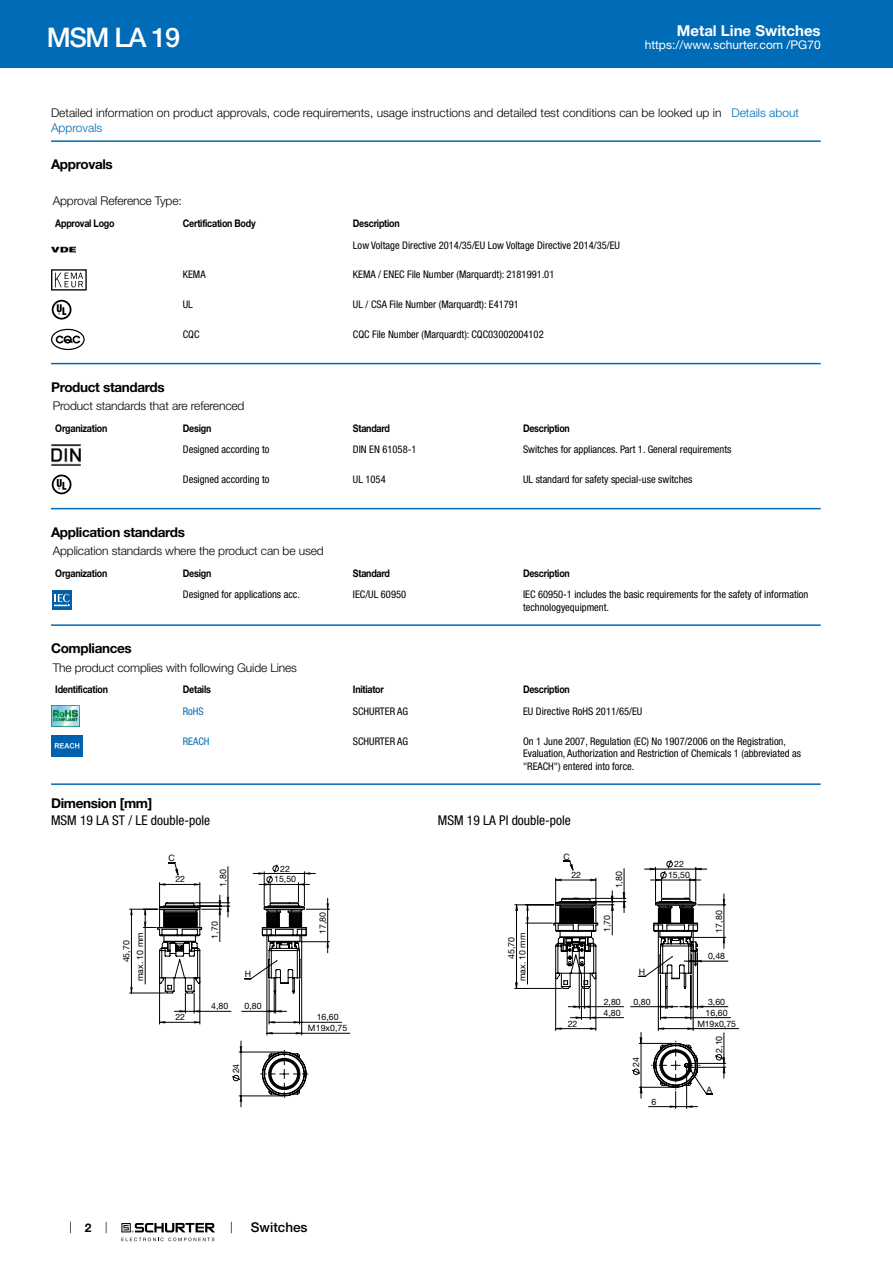
<style>
.page{position:relative;width:893px;height:1263px;background:#fff}
.page>*{position:absolute;margin:0;border:0;box-sizing:border-box;transform-origin:0 0}
.t1{font:500 27px "Helvetica Neue LT";letter-spacing:-.05em;color:#fff}
.t2{font:700 15px "Helvetica Neue LT";color:#fff}
.t3{font:700 13.5px "Helvetica Neue LT";letter-spacing:-.025em;color:#000}
.t4{font:condensed 13.5px "Helvetica Neue LT";color:#000}
.t5{font:500 13.5px "Helvetica Neue LT";color:#000}
.t6{font:300 12px/14.4px "Helvetica Neue LT";letter-spacing:-.01em;color:#000}
.t7{font:12px "Helvetica Neue LT";color:#fff}
.t8{font:700 12px "Helvetica Neue LT";color:#000}
.t9{font:condensed 10.5px/12.6px "Helvetica Neue LT";color:#000}
.t10{font:700 10.5px "Helvetica Neue LT";letter-spacing:-.025em;color:#000;scale:.85 1}
.t11{font:condensed 10.5px "Helvetica Neue LT";color:#006bb6}
.t12{font:8.85px/10.9px "Helvetica Neue LT";color:#000;text-align:center}
.s1{color:#006bb6}
</style>
<div class="page">
<svg style="left:70px;top:1221px;width:1px;height:12px"></svg>
<svg style="left:121px;top:1223px;width:94px;height:18px"></svg>
<div style="left:0;top:0;width:893px;height:68px;background:#006bb6"></div>
<hr style="left:51px;top:140px;width:770px;height:2px;background:#006bb6">
<img style="left:51px;top:246px;width:25px;height:7px">
<svg style="left:51px;top:269px;width:36px;height:22px"></svg>
<svg style="left:51px;top:299px;width:21px;height:14px"></svg>
<svg style="left:52px;top:300px;width:19px;height:20px"></svg>
<div style="left:56px;top:335px;width:8px;height:8px;border:2px solid #000;border-radius:50%"></div>
<div style="left:51px;top:329px;width:34px;height:21px;border:1px solid #000;border-radius:50%"></div>
<svg style="left:62px;top:335px;width:19px;height:9px"></svg>
<hr style="left:51px;top:363px;width:770px;height:1px;background:#006bb6">
<img style="left:51px;top:444px;width:30px;height:21px">
<svg style="left:51px;top:474px;width:21px;height:21px"></svg>
<svg style="left:52px;top:475px;width:19px;height:19px"></svg>
<hr style="left:51px;top:508px;width:770px;height:1px;background:#006bb6">
<svg style="left:52px;top:590px;width:20px;height:20px"></svg>
<div style="left:52px;top:590px;width:19px;height:19px;background:#0060a9"></div>
<svg style="left:54px;top:594px;width:16px;height:13px"></svg>
<hr style="left:51px;top:624px;width:770px;height:2px;background:#006bb6">
<img style="left:51px;top:706px;width:29px;height:21px">
<img style="left:51px;top:735px;width:32px;height:22px">
<hr style="left:51px;top:783px;width:770px;height:2px;background:#006bb6">
<hr style="left:299px;top:1022px;width:43px;height:1px;background:#000">
<hr style="left:302px;top:1033px;width:48px;height:1px;background:#000">
<svg style="left:130px;top:862px;width:200px;height:245px"></svg>
<hr style="left:697px;top:1006px;width:31px;height:1px;background:#000">
<hr style="left:691px;top:1017px;width:39px;height:1px;background:#000">
<hr style="left:696px;top:961px;width:32px;height:1px;background:#000">
<hr style="left:693px;top:1028px;width:46px;height:1px;background:#000">
<svg style="left:515px;top:860px;width:211px;height:248px"></svg>
<h1 class="t1" style="left:47px;top:21px;width:135px">MSM LA 19</h1>
<h2 class="t2" style="left:677px;top:21px;width:145px">Metal Line Switches</h2>
<p class="t7" style="left:645px;top:38px;width:178px">https://www.schurter.com /PG70</p>
<p class="t6" style="left:51px;top:106px;width:749px">Detailed information on product approvals, code requirements, usage instructions and detailed test conditions can be looked up in <span class="s1">Details about<br>Approvals</span></p>
<p class="t3" style="left:51px;top:156px;width:63px">Approvals</p>
<p class="t6" style="left:53px;top:194px;width:131px">Approval Reference Type:</p>
<p class="t10" style="left:55px;top:217px;width:71px">Approval Logo</p>
<p class="t10" style="left:183px;top:217px;width:87px">Certification Body</p>
<p class="t10" style="left:353px;top:217px;width:57px">Description</p>
<p class="t9" style="left:353px;top:239px;width:269px">Low Voltage Directive 2014/35/EU Low Voltage Directive 2014/35/EU</p>
<p class="t9" style="left:183px;top:268px;width:24px">KEMA</p>
<p class="t9" style="left:353px;top:268px;width:203px">KEMA / ENEC File Number (Marquardt): 2181991.01</p>
<p class="t9" style="left:183px;top:298px;width:12px">UL</p>
<p class="t9" style="left:353px;top:298px;width:167px">UL / CSA File Number (Marquardt): E41791</p>
<p class="t9" style="left:183px;top:328px;width:18px">CQC</p>
<p class="t9" style="left:353px;top:328px;width:192px">CQC File Number (Marquardt): CQC03002004102</p>
<p class="t3" style="left:51px;top:379px;width:115px">Product standards</p>
<p class="t6" style="left:53px;top:398px;width:193px">Product standards that are referenced</p>
<p class="t10" style="left:55px;top:422px;width:63px">Organization</p>
<p class="t10" style="left:183px;top:422px;width:35px">Design</p>
<p class="t10" style="left:353px;top:422px;width:45px">Standard</p>
<p class="t10" style="left:523px;top:422px;width:57px">Description</p>
<p class="t9" style="left:183px;top:443px;width:88px">Designed according to</p>
<p class="t9" style="left:353px;top:443px;width:65px">DIN EN 61058-1</p>
<p class="t9" style="left:523px;top:443px;width:210px">Switches for appliances. Part 1. General requirements</p>
<p class="t9" style="left:183px;top:473px;width:88px">Designed according to</p>
<p class="t9" style="left:353px;top:473px;width:34px">UL 1054</p>
<p class="t9" style="left:523px;top:473px;width:171px">UL standard for safety special-use switches</p>
<p class="t3" style="left:51px;top:524px;width:135px">Application standards</p>
<p class="t6" style="left:53px;top:543px;width:272px">Application standards where the product can be used</p>
<p class="t10" style="left:55px;top:566px;width:63px">Organization</p>
<p class="t10" style="left:183px;top:566px;width:35px">Design</p>
<p class="t10" style="left:353px;top:566px;width:45px">Standard</p>
<p class="t10" style="left:523px;top:566px;width:57px">Description</p>
<p class="t9" style="left:183px;top:588px;width:119px">Designed for applications acc.</p>
<p class="t9" style="left:353px;top:588px;width:55px">IEC/UL 60950</p>
<p class="t9" style="left:523px;top:588px;width:287px">IEC 60950-1 includes the basic requirements for the safety of information technologyequipment.</p>
<p class="t3" style="left:51px;top:640px;width:82px">Compliances</p>
<p class="t6" style="left:53px;top:660px;width:246px">The product complies with following Guide Lines</p>
<p class="t10" style="left:55px;top:683px;width:64px">Identification</p>
<p class="t10" style="left:183px;top:683px;width:35px">Details</p>
<p class="t10" style="left:353px;top:683px;width:38px">Initiator</p>
<p class="t10" style="left:523px;top:683px;width:57px">Description</p>
<p class="t11" style="left:183px;top:705px;width:22px">RoHS</p>
<p class="t9" style="left:353px;top:705px;width:57px">SCHURTER AG</p>
<p class="t9" style="left:523px;top:705px;width:121px">EU Directive RoHS 2011/65/EU</p>
<p class="t11" style="left:183px;top:735px;width:28px">REACH</p>
<p class="t9" style="left:353px;top:734px;width:57px">SCHURTER AG</p>
<p class="t9" style="left:523px;top:734px;width:279px">On 1 June 2007, Regulation (EC) No 1907/2006 on the Registration,<br>Evaluation, Authorization and Restriction of Chemicals 1 (abbreviated as "REACH") entered into force.</p>
<p class="t3" style="left:51px;top:795px;width:103px">Dimension [mm]</p>
<p class="t4" style="left:51px;top:813px;width:161px">MSM 19 LA ST / LE double-pole</p>
<p class="t4" style="left:438px;top:813px;width:134px">MSM 19 LA PI double-pole</p>
<p class="t12" style="left:119px;top:981px;width:50px;line-height:13.6px;text-align:left;text-indent:19px;rotate:-90deg">45,70 max. 10 mm</p>
<p class="t12" style="left:169px;top:852px;width:8px">C</p>
<p class="t12" style="left:175px;top:874px;width:11px">22</p>
<p class="t12" style="left:175px;top:1011px;width:11px">22</p>
<p class="t12" style="left:217px;top:886px;width:19px;rotate:-90deg">1,80</p>
<p class="t12" style="left:209px;top:939px;width:19px;rotate:-90deg">1,70</p>
<p class="t12" style="left:211px;top:1000px;width:19px">4,80</p>
<p class="t12" style="left:245px;top:968px;width:8px">H</p>
<p class="t12" style="left:245px;top:1000px;width:19px">0,80</p>
<p class="t12" style="left:230px;top:1073px;width:11px;rotate:-90deg">24</p>
<p class="t12" style="left:280px;top:863px;width:11px">22</p>
<p class="t12" style="left:274px;top:874px;width:23px">15,50</p>
<p class="t12" style="left:317px;top:934px;width:23px;rotate:-90deg">17,80</p>
<p class="t12" style="left:308px;top:1011px;width:41px">16,60<br>M19x0,75</p>
<p class="t8" style="left:85px;top:1220px;width:8px">2</p>
<p class="t5" style="left:251px;top:1219px;width:58px">Switches</p>
<p class="t12" style="left:517px;top:981px;width:50px;rotate:-90deg">max. 10 mm</p>
<p class="t12" style="left:506px;top:959px;width:23px;rotate:-90deg">45,70</p>
<p class="t12" style="left:563px;top:851px;width:8px">C</p>
<p class="t12" style="left:571px;top:869px;width:11px">22</p>
<p class="t12" style="left:568px;top:1018px;width:11px">22</p>
<p class="t12" style="left:674px;top:858px;width:11px">22</p>
<p class="t12" style="left:613px;top:888px;width:19px;rotate:-90deg">1,80</p>
<p class="t12" style="left:668px;top:869px;width:23px">15,50</p>
<p class="t12" style="left:602px;top:932px;width:19px;rotate:-90deg">1,70</p>
<p class="t12" style="left:604px;top:996px;width:19px">2,80</p>
<p class="t12" style="left:604px;top:1007px;width:19px">4,80</p>
<p class="t12" style="left:639px;top:966px;width:8px">H</p>
<p class="t12" style="left:633px;top:996px;width:19px">0,80</p>
<p class="t12" style="left:713px;top:932px;width:23px;rotate:-90deg">17,80</p>
<p class="t12" style="left:708px;top:950px;width:19px">0,48</p>
<p class="t12" style="left:697px;top:996px;width:40px">3,60<br>16,60<br>M19x0,75</p>
<p class="t12" style="left:713px;top:1053px;width:19px;rotate:-90deg">2,10</p>
<p class="t12" style="left:630px;top:1067px;width:11px;rotate:-90deg">24</p>
<p class="t12" style="left:707px;top:1084px;width:7px">A</p>
<p class="t12" style="left:651px;top:1096px;width:6px">6</p>
</div>
